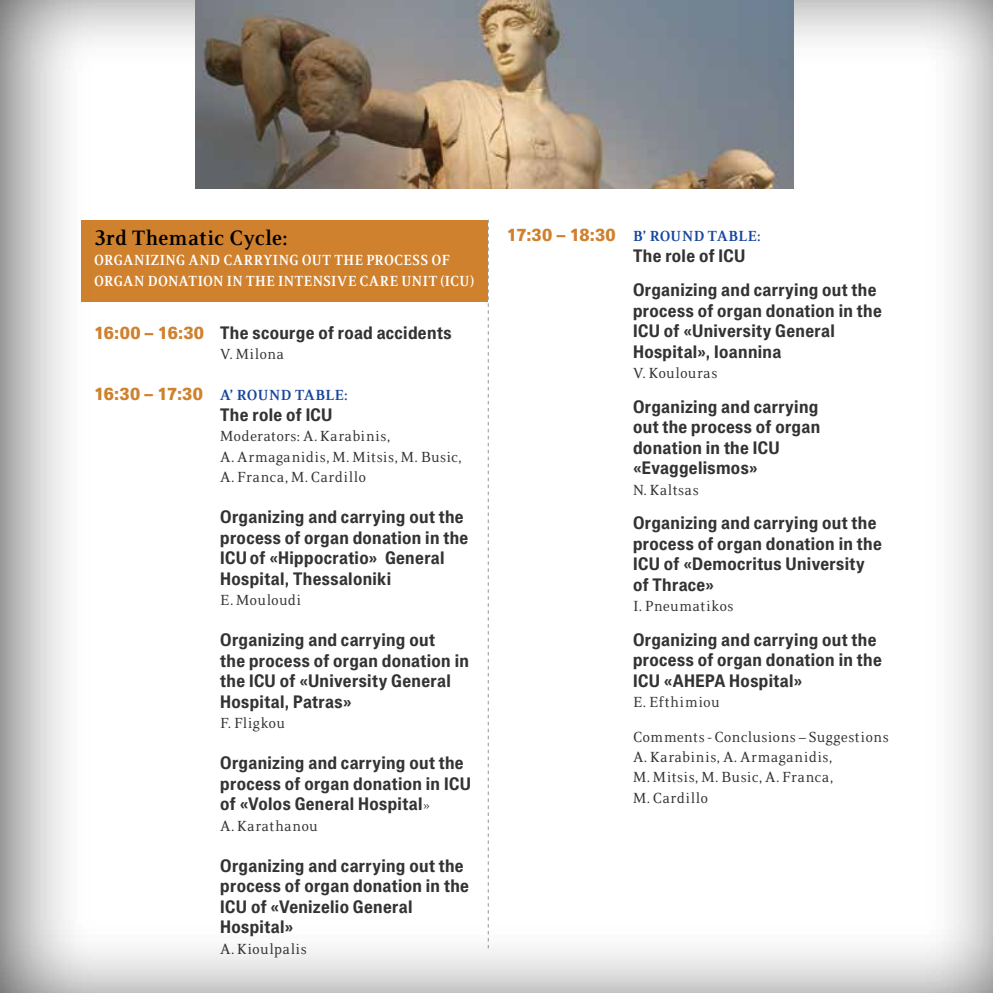
<style>
.page{position:relative;width:993px;height:993px;background:#fff}
.page>*{position:absolute;margin:0;border:0;box-sizing:border-box;transform-origin:0 0}
.t1{font:700 23.45px "PF Press";color:#000}
.t2{font:700 17.5px/20.5px "PF Paperback";letter-spacing:.02em;color:#333}
.t3{font:16.45px/20.5px "PF Press";letter-spacing:.02em;color:#333}
.t4{font:700 16.45px "PF Press";letter-spacing:.04em;color:#fff;scale:.91 1}
.t5{font:700 16.45px "PF Press";letter-spacing:.025em;color:#17459e}
.s1{font-weight:900;color:#cf812e}
.s2{font-family:"PF Paperback";font-weight:900;font-size:17.5px;color:#cf812e}
.s3{font-family:"PF Press";font-weight:400;font-size:16.45px}
</style>
<div class="page">
<div style="left:0;top:0;width:992px;height:992px;background:#000;opacity:.75"></div>
<img style="left:196px;top:0;width:597px;height:189px">
<h1 class="t1" style="left:94px;top:226px;width:195px">3RD THEMATIC CYCLE:</h1>
<p class="t4" style="left:94px;top:252px;width:22px">ORGANI</p>
<p class="t4" style="left:151px;top:252px;width:20px">ZING</p>
<p class="t4" style="left:189px;top:252px;width:13px">AND</p>
<p class="t4" style="left:223px;top:252px;width:12px">CARR</p>
<p class="t4" style="left:263px;top:252px;width:21px">YING</p>
<p class="t4" style="left:302px;top:252px;width:12px">OUT</p>
<p class="t4" style="left:334px;top:252px;width:46px">THEPROCESS</p>
<p class="t4" style="left:431px;top:252px;width:22px">OF</p>
<p class="t4" style="left:94px;top:272px;width:12px">ORGAN</p>
<p class="t4" style="left:148px;top:272px;width:12px">DONATION</p>
<p class="t4" style="left:227px;top:272px;width:74px">IN THE INTENSI</p>
<p class="t4" style="left:337px;top:272px;width:47px">VE CARE</p>
<p class="t4" style="left:401px;top:272px;width:81px">UNIT (ICU)</p>
<p class="t2" style="left:94px;top:322px;width:359px"><span class="s1">16:00 – 16:30</span> The scourge of road accidents</p>
<p class="t3" style="left:220px;top:344px;width:65px">V. Milona</p>
<p class="t5" style="left:94px;top:387px;width:255px"><span class="s2">16:30 – 17:30</span> A’ ROUND TABLE:</p>
<p class="t2" style="left:220px;top:403px;width:114px">The role of ICU</p>
<p class="t3" style="left:220px;top:426px;width:243px">Moderators: Α. Karabinis,<br>Α. Αrmaganidis, M. Mitsis, M. Busic,<br>A. Franca, M. Cardillo</p>
<p class="t2" style="left:220px;top:506px;width:249px">Organizing and carrying out the process of organ donation in the<br>ICUof «Hippocratio» General<br>Hospital, Thessaloniki</p>
<p class="t3" style="left:220px;top:590px;width:83px">E. Mouloudi</p>
<p class="t2" style="left:220px;top:629px;width:250px">Organizing and carrying out<br>the process of organ donation in the ICU of «University General<br>Hospital, Patras»</p>
<p class="t3" style="left:220px;top:713px;width:66px">F. Fligkou</p>
<p class="t2" style="left:220px;top:752px;width:252px">Organizing and carrying out the process of organ donation in ICU of «Volos General Hospital<span class="s3">»</span></p>
<p class="t3" style="left:220px;top:815px;width:99px">Α. Κarathanou</p>
<p class="t2" style="left:220px;top:854px;width:250px">Organizing and carrying out the process of organ donation in the<br>ICU of «Venizelio General<br>Hospital»</p>
<p class="t3" style="left:220px;top:938px;width:88px">Α. Kioulpalis</p>
<p class="t5" style="left:507px;top:228px;width:255px"><span class="s2">17:30 – 18:30</span> B’ ROUND TABLE:</p>
<p class="t2" style="left:633px;top:237px;width:245px;line-height:34.5px">The role of ICU<br>Organizing and carrying out the</p>
<p class="t2" style="left:633px;top:299px;width:250px">process of organ donation in the<br>ICU of «University General<br>Hospital», Ioannina</p>
<p class="t3" style="left:633px;top:363px;width:86px">V. Koulouras</p>
<p class="t2" style="left:633px;top:395px;width:189px">Organizing and carrying out the process of organ donation in the ICU «Evaggelismos»</p>
<p class="t3" style="left:633px;top:479px;width:67px">Ν. Kaltsas</p>
<p class="t2" style="left:633px;top:511px;width:250px">Organizing and carrying out the process of organ donation in the<br>ICU of «Democritus University of Thrace»</p>
<p class="t3" style="left:633px;top:595px;width:102px">Ι. Pneumatikos</p>
<p class="t2" style="left:633px;top:628px;width:250px">Organizing and carrying out the process of organ donation in the<br>ICU «AHEPA Hospital»</p>
<p class="t3" style="left:633px;top:684px;width:257px;line-height:34.5px">E. Efthimiou<br>Comments - Conclusions – Suggestions</p>
<p class="t3" style="left:633px;top:746px;width:202px;text-align:justify">Α. Κarabinis, Α. Αrmaganidis, Μ. Μitsis, M. Busic, A. Franca, M. Cardillo</p>
</div>
